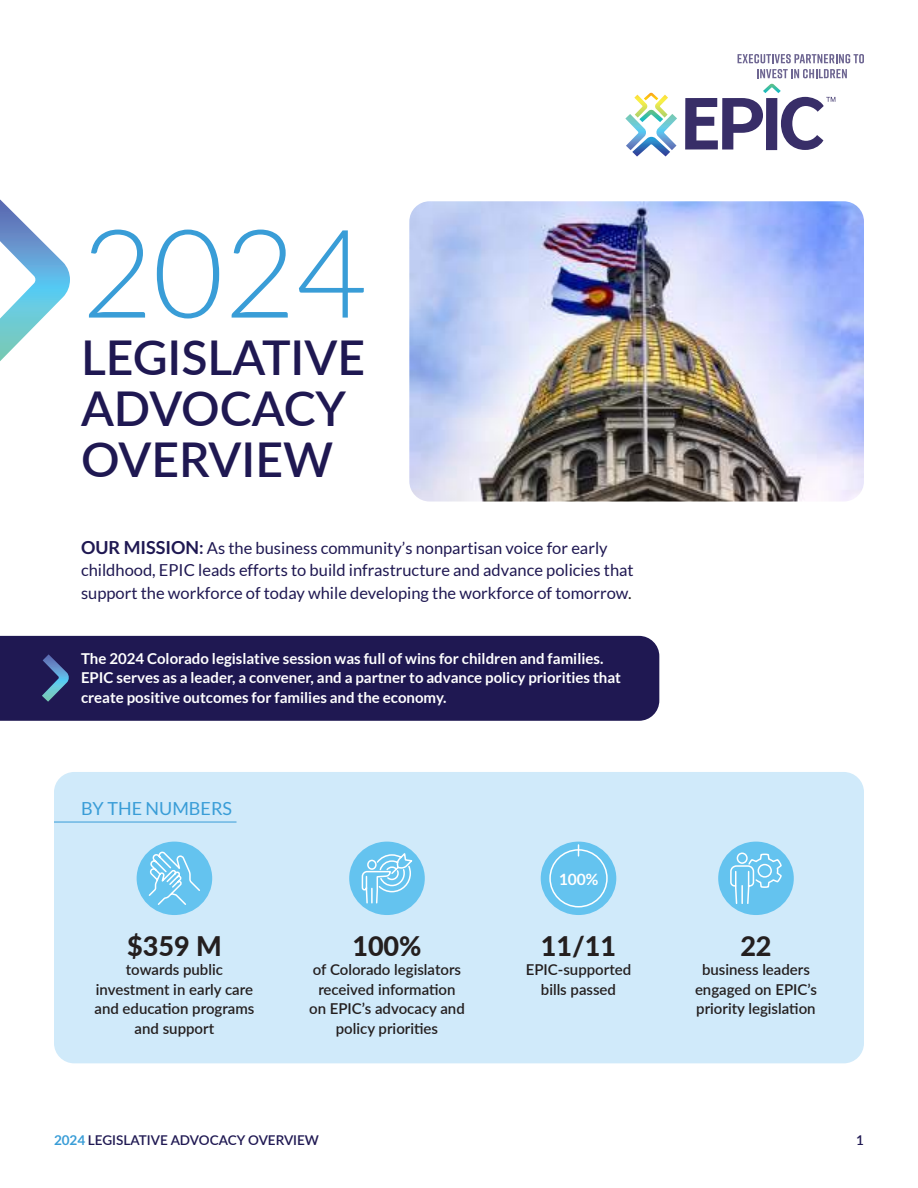
<style>
.page{position:relative;width:918px;height:1188px;background:#fff}
.page>*{position:absolute;margin:0;border:0;box-sizing:border-box;transform-origin:0 0}
.t1{font:300 123px "Lato";color:#399dd7}
.t2{font:600 48px/51px "Lato";color:#1f1852}
.t3{font:800 27px "Lato";color:#241f1f}
.t4{font:18px "Lato";color:#399dd7}
.t5{font:16.5px/22.5px "Lato";color:#1f1852}
.t6{font:700 15.6px "Lato";color:#fff}
.t7{font:600 15px/19.5px "Lato";color:#241f1f;text-align:center}
.t8{font:700 15px/19.5px "Lato";color:#fff}
.t9{font:600 13.5px "Lato";color:#1f1852}
.s1{font-weight:700;font-size:18px}
.s2{font-weight:600;font-size:18px}
.s3{color:#241f1f}
.s4{font-weight:700;color:#399dd7}
</style>
<div class="page">
<div style="left:0;top:636px;width:659px;height:85px;background:#1f1852"></div>
<svg style="left:738px;top:54px;width:126px;height:9px"></svg>
<svg style="left:757px;top:69px;width:90px;height:9px"></svg>
<svg style="left:625px;top:93px;width:52px;height:64px"></svg>
<svg style="left:685px;top:84px;width:150px;height:66px"></svg>
<div style="left:54px;top:772px;width:810px;height:291px;background:#d0eafa;border-radius:20px"></div>
<img style="left:409px;top:201px;width:455px;height:301px">
<hr style="left:54px;top:822px;width:183px;height:1px;background:#399dd7">
<div style="left:137px;top:842px;width:75px;height:73px;background:#64c3ef;border-radius:50%"></div>
<svg style="left:147px;top:850px;width:55px;height:56px"></svg>
<div style="left:541px;top:842px;width:75px;height:73px;background:#64c3ef;border-radius:50%"></div>
<div style="left:549px;top:849px;width:59px;height:59px;border:2px solid #fff;border-radius:50%"></div>
<div style="left:349px;top:842px;width:76px;height:73px;background:#64c3ef;border-radius:50%"></div>
<svg style="left:361px;top:851px;width:54px;height:53px"></svg>
<div style="left:718px;top:842px;width:76px;height:73px;background:#64c3ef;border-radius:50%"></div>
<svg style="left:729px;top:852px;width:54px;height:53px"></svg>
<svg style="left:42px;top:654px;width:27px;height:48px"></svg>
<svg style="left:0;top:200px;width:70px;height:161px"></svg>
<h1 class="t1" style="left:81px;top:207px;width:287px">2024</h1>
<h2 class="t2" style="left:81px;top:330px;width:285px">LEGISLATIVE<br>ADVOCACY<br>OVERVIEW</h2>
<p class="t5" style="left:81px;top:536px;width:554px"><span class="s1">OUR MISSION</span><span class="s2">:</span> As the business community’s nonpartisan voice for early childhood, EPIC leads efforts to build infrastructure and advance policies that support the workforce of today while developing the workforce of tomorrow<span class="s3">.</span></p>
<p class="t8" style="left:81px;top:649px;width:542px">The 2024 Colorado legislative session was full of wins for children and families.<br>EPIC serves as a leader, a convener, and a partner to advance policy priorities that create positive outcomes for families and the economy.</p>
<p class="t4" style="left:81px;top:798px;width:153px">BY THE NUMBERS</p>
<h3 class="t3" style="left:127px;top:926px;width:96px">$359 M</h3>
<p class="t7" style="left:94px;top:959px;width:161px">towards public investment in early care and education programs and support</p>
<h3 class="t3" style="left:352px;top:926px;width:71px">100%</h3>
<p class="t7" style="left:309px;top:959px;width:157px">of Colorado legislators received information on EPIC’s advocacy and policy priorities</p>
<p class="t6" style="left:559px;top:870px;width:41px">100%</p>
<h3 class="t3" style="left:541px;top:926px;width:77px">11/11</h3>
<p class="t7" style="left:526px;top:959px;width:107px">EPIC-supported bills passed</p>
<h3 class="t3" style="left:740px;top:926px;width:33px">22</h3>
<p class="t7" style="left:695px;top:959px;width:123px">business leaders engaged on EPIC’s priority legislation</p>
<p class="t9" style="left:54px;top:1130px;width:267px"><span class="s4">2024</span> LEGISLATIVE ADVOCACY OVERVIEW</p>
<p class="t9" style="left:856px;top:1130px;width:9px">1</p>
</div>
